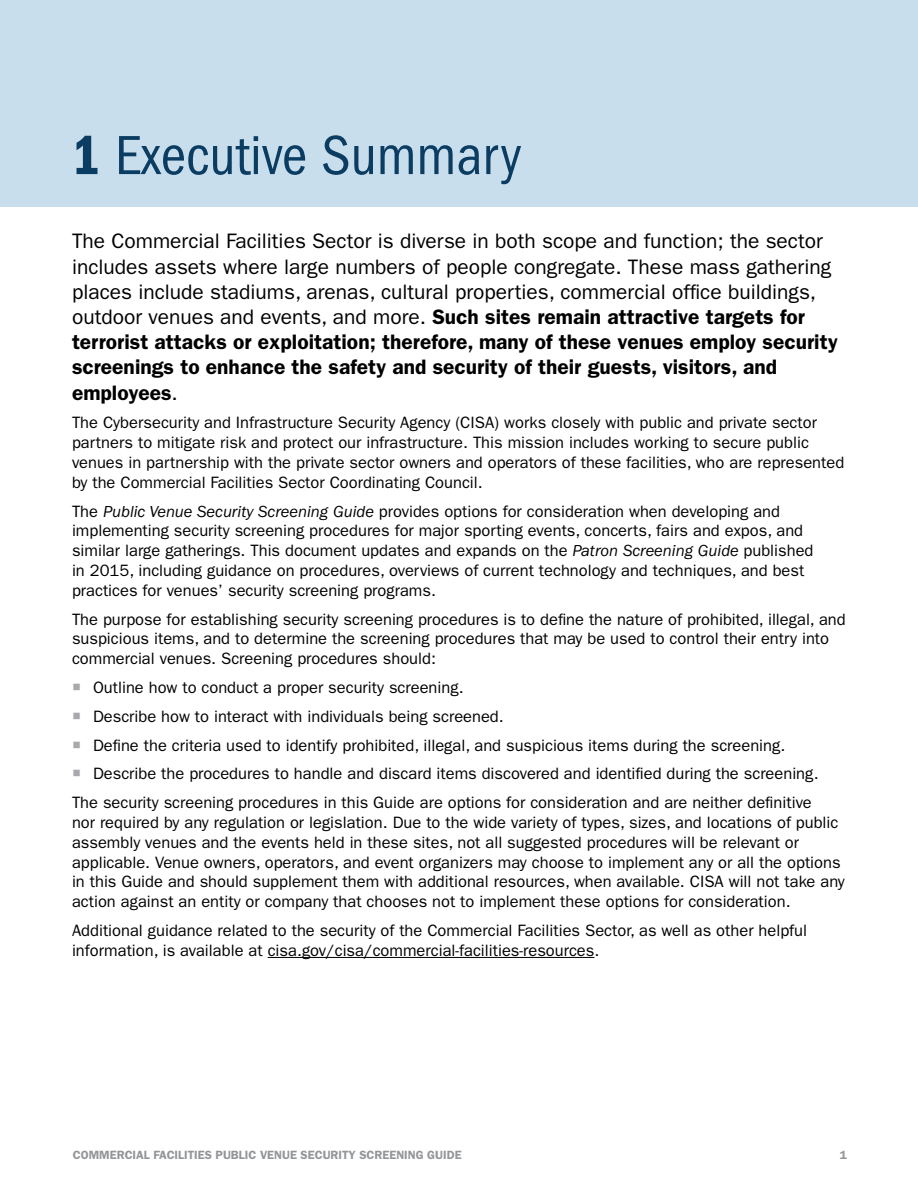
<style>
.page{position:relative;width:918px;height:1188px;background:#fff}
.page>*{position:absolute;margin:0;border:0;box-sizing:border-box;transform-origin:0 0}
.t1{font:condensed 57px "ITC Franklin Gothic Std";color:#0b3c61}
.t2{font:21px/25.2px "ITC Franklin Gothic Std";color:#000}
.t3{font:16.5px/19.8px "ITC Franklin Gothic Std";color:#000}
.t4{font:600 12px "ITC Franklin Gothic Std";color:#939598}
.s1{font-family:"ITC Franklin Gothic Std Dm Cd";font-stretch:normal}
.s2{font-weight:600}
.s3{font-style:italic}
</style>
<div class="page">
<div style="left:0;top:0;width:918px;height:207px;background:#c9deed"></div>
<hr style="left:268px;top:957px;width:326px;height:1px;background:#000">
<h2 class="t1" style="left:71px;top:123px;width:451px"><span class="s1">1</span> Executive Summary</h2>
<p class="t2" style="left:72px;top:229px;width:767px">The Commercial Facilities Sector is diverse in both scope and function; the sector includes assets where large numbers of people congregate. These mass gathering places include stadiums, arenas, cultural properties, commercial office buildings, outdoor venues and events, and more. <span class="s2">Such sites remain attractive targets for terrorist attacks or exploitation; therefore, many of these venues employ security screenings to enhance the safety and security of their guests, visitors, and employees</span>.</p>
<p class="t3" style="left:72px;top:413px;width:774px">The Cybersecurity and Infrastructure Security Agency (CISA) works closely with public and private sector partners to mitigate risk and protect our infrastructure. This mission includes working to secure public venues in partnership with the private sector owners and operators of these facilities, who are represented by the Commercial Facilities Sector Coordinating Council.</p>
<p class="t3" style="left:72px;top:501px;width:743px">The <span class="s3">Public Venue Security Screening Guide</span> provides options for consideration when developing and implementing security screening procedures for major sporting events, concerts, fairs and expos, and similar large gatherings. This document updates and expands on the <span class="s3">Patron Screening Guide</span> published in 2015, including guidance on procedures, overviews of current technology and techniques, and best practices for venues’ security screening programs.</p>
<p class="t3" style="left:72px;top:609px;width:775px">The purpose for establishing security screening procedures is to define the nature of prohibited, illegal, and suspicious items, and to determine the screening procedures that may be used to control their entry into commercial venues. Screening procedures should:</p>
<p class="t3" style="left:93px;top:678px;width:372px">Outline how to conduct a proper security screening.</p>
<p class="t3" style="left:93px;top:706px;width:412px">Describe how to interact with individuals being screened.</p>
<p class="t3" style="left:93px;top:735px;width:694px">Define the criteria used to identify prohibited, illegal, and suspicious items during the screening.</p>
<p class="t3" style="left:93px;top:764px;width:727px">Describe the procedures to handle and discard items discovered and identified during the screening.</p>
<p class="t3" style="left:72px;top:793px;width:774px">The security screening procedures in this Guide are options for consideration and are neither definitive<br>nor required by any regulation or legislation. Due to the wide variety of types, sizes, and locations of public assembly venues and the events held in these sites, not all suggested procedures will be relevant or applicable. Venue owners, operators, and event organizers may choose to implement any or all the options in this Guide and should supplement them with additional resources, when available. CISA will not take any action against an entity or company that chooses not to implement these options for consideration.</p>
<p class="t3" style="left:72px;top:921px;width:737px">Additional guidance related to the security of the Commercial Facilities Sector, as well as other helpful information, is available at cisa.gov/cisa/commercial-facilities-resources.</p>
<p class="t4" style="left:73px;top:1148px;width:390px">COMMERCIAL FACILITIES PUBLIC VENUE SECURITY SCREENING GUIDE</p>
<p class="t4" style="left:840px;top:1148px;width:9px">1</p>
</div>
